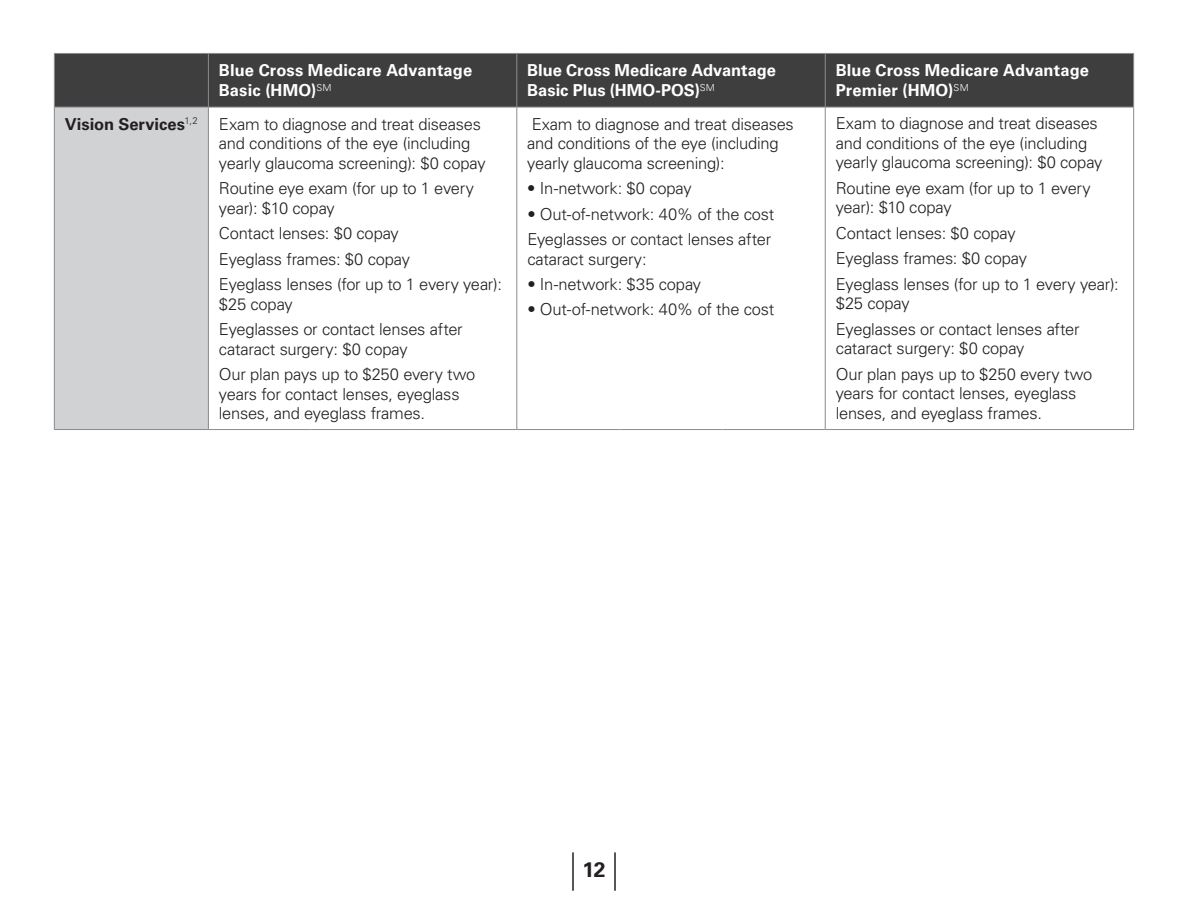
<style>
.page{position:relative;width:1188px;height:918px;background:#fff}
.page>*{position:absolute;margin:0;border:0;box-sizing:border-box;transform-origin:0 0}
.t1{font:700 21px "Univers LT Std";color:#231f20}
.t2{font:300 16.5px/19.5px "Univers LT Std";letter-spacing:-.015em;color:#231f20}
.t3{font:700 16.5px/20.2px "Univers LT Std";letter-spacing:.005em;color:#fff}
.t4{font:700 16.5px "Univers LT Std";color:#231f20}
</style>
<div class="page">
<hr style="left:614px;top:852px;width:2px;height:39px;background:#231f20">
<hr style="left:572px;top:852px;width:2px;height:39px;background:#231f20">
<div style="left:55px;top:54px;width:1078px;height:53px;background:#3e3e3f"></div>
<div style="left:54px;top:107px;width:154px;height:323px;background:#d1d2d4"></div>
<hr style="left:1133px;top:54px;width:1px;height:53px;background:#8a8c8f">
<hr style="left:1133px;top:107px;width:1px;height:322px;background:#8a8c8f">
<hr style="left:208px;top:54px;width:1px;height:53px;background:#8a8c8f">
<hr style="left:54px;top:53px;width:154px;height:1px;background:#8a8c8f">
<hr style="left:54px;top:54px;width:1px;height:53px;background:#8a8c8f">
<hr style="left:208px;top:53px;width:103px;height:1px;background:#8a8c8f">
<hr style="left:311px;top:53px;width:103px;height:1px;background:#8a8c8f">
<hr style="left:414px;top:53px;width:103px;height:1px;background:#8a8c8f">
<hr style="left:825px;top:53px;width:103px;height:1px;background:#8a8c8f">
<hr style="left:928px;top:53px;width:103px;height:1px;background:#8a8c8f">
<hr style="left:1031px;top:53px;width:103px;height:1px;background:#8a8c8f">
<hr style="left:54px;top:107px;width:154px;height:1px;background:#8a8c8f">
<hr style="left:208px;top:107px;width:103px;height:1px;background:#8a8c8f">
<hr style="left:311px;top:107px;width:103px;height:1px;background:#8a8c8f">
<hr style="left:414px;top:107px;width:103px;height:1px;background:#8a8c8f">
<hr style="left:825px;top:107px;width:103px;height:1px;background:#8a8c8f">
<hr style="left:928px;top:107px;width:103px;height:1px;background:#8a8c8f">
<hr style="left:1031px;top:107px;width:103px;height:1px;background:#8a8c8f">
<hr style="left:208px;top:429px;width:103px;height:1px;background:#8a8c8f">
<hr style="left:311px;top:429px;width:103px;height:1px;background:#8a8c8f">
<hr style="left:414px;top:429px;width:103px;height:1px;background:#8a8c8f">
<hr style="left:825px;top:429px;width:103px;height:1px;background:#8a8c8f">
<hr style="left:928px;top:429px;width:103px;height:1px;background:#8a8c8f">
<hr style="left:1031px;top:429px;width:103px;height:1px;background:#8a8c8f">
<hr style="left:54px;top:107px;width:1px;height:322px;background:#8a8c8f">
<hr style="left:208px;top:107px;width:1px;height:322px;background:#8a8c8f">
<hr style="left:54px;top:429px;width:154px;height:1px;background:#8a8c8f">
<hr style="left:517px;top:53px;width:103px;height:1px;background:#8a8c8f">
<hr style="left:516px;top:54px;width:1px;height:53px;background:#8a8c8f">
<hr style="left:620px;top:53px;width:102px;height:1px;background:#8a8c8f">
<hr style="left:722px;top:53px;width:103px;height:1px;background:#8a8c8f">
<hr style="left:825px;top:54px;width:1px;height:53px;background:#8a8c8f">
<hr style="left:517px;top:107px;width:103px;height:1px;background:#8a8c8f">
<hr style="left:620px;top:107px;width:102px;height:1px;background:#8a8c8f">
<hr style="left:722px;top:107px;width:103px;height:1px;background:#8a8c8f">
<hr style="left:516px;top:107px;width:1px;height:322px;background:#8a8c8f">
<hr style="left:825px;top:107px;width:1px;height:322px;background:#8a8c8f">
<hr style="left:517px;top:429px;width:103px;height:1px;background:#8a8c8f">
<hr style="left:620px;top:429px;width:102px;height:1px;background:#8a8c8f">
<hr style="left:722px;top:429px;width:103px;height:1px;background:#8a8c8f">
<p class="t3" style="left:219px;top:60px;width:255px">Blue Cross Medicare Advantage<br>Basic (HMO)<sup>SM</sup></p>
<p class="t3" style="left:527px;top:60px;width:250px">Blue Cross Medicare Advantage<br>Basic Plus (HMO‑POS)<sup>SM</sup></p>
<p class="t3" style="left:836px;top:60px;width:255px">Blue Cross Medicare Advantage<br>Premier (HMO)<sup>SM</sup></p>
<p class="t4" style="left:65px;top:114px;width:135px">Vision Services<sup>1,2</sup></p>
<p class="t2" style="left:219px;top:114px;width:268px">Exam to diagnose and treat diseases and conditions of the eye (including yearly glaucoma screening): $0 copay</p>
<p class="t2" style="left:219px;top:178px;width:257px">Routine eye exam (for up to 1 every year): $10 copay</p>
<p class="t2" style="left:219px;top:220px;width:285px;line-height:25.5px">Contact lenses: $0 copay<br>Eyeglass frames: $0 copay<br>Eyeglass lenses (for up to 1 every year):</p>
<p class="t2" style="left:219px;top:291px;width:245px;line-height:25.5px">$25 copay<br>Eyeglasses or contact lenses after</p>
<p class="t2" style="left:219px;top:336px;width:258px;line-height:25.5px">cataract surgery: $0 copay<br>Our plan pays up to $250 every two</p>
<p class="t2" style="left:219px;top:384px;width:242px">years for contact lenses, eyeglass lenses, and eyeglass frames.</p>
<p class="t2" style="left:527px;top:114px;width:268px">Exam to diagnose and treat diseases and conditions of the eye (including yearly glaucoma screening):</p>
<p class="t2" style="left:527px;top:178px;width:166px">• In-network: $0 copay</p>
<p class="t2" style="left:527px;top:201px;width:248px;line-height:25.5px">• Out-of-network: 40% of the cost<br>Eyeglasses or contact lenses after</p>
<p class="t2" style="left:527px;top:249px;width:121px">cataract surgery:</p>
<p class="t2" style="left:527px;top:274px;width:175px">• In-network: $35 copay</p>
<p class="t2" style="left:527px;top:300px;width:248px">• Out-of-network: 40% of the cost</p>
<p class="t2" style="left:836px;top:114px;width:268px">Exam to diagnose and treat diseases and conditions of the eye (including yearly glaucoma screening): $0 copay</p>
<p class="t2" style="left:836px;top:178px;width:257px">Routine eye exam (for up to 1 every year): $10 copay</p>
<p class="t2" style="left:836px;top:220px;width:285px;line-height:25.5px">Contact lenses: $0 copay<br>Eyeglass frames: $0 copay<br>Eyeglass lenses (for up to 1 every year):</p>
<p class="t2" style="left:836px;top:291px;width:245px;line-height:25.5px">$25 copay<br>Eyeglasses or contact lenses after</p>
<p class="t2" style="left:836px;top:336px;width:258px;line-height:25.5px">cataract surgery: $0 copay<br>Our plan pays up to $250 every two</p>
<p class="t2" style="left:836px;top:384px;width:242px">years for contact lenses, eyeglass lenses, and eyeglass frames.</p>
<p class="t1" style="left:582px;top:857px;width:25px">12</p>
</div>
